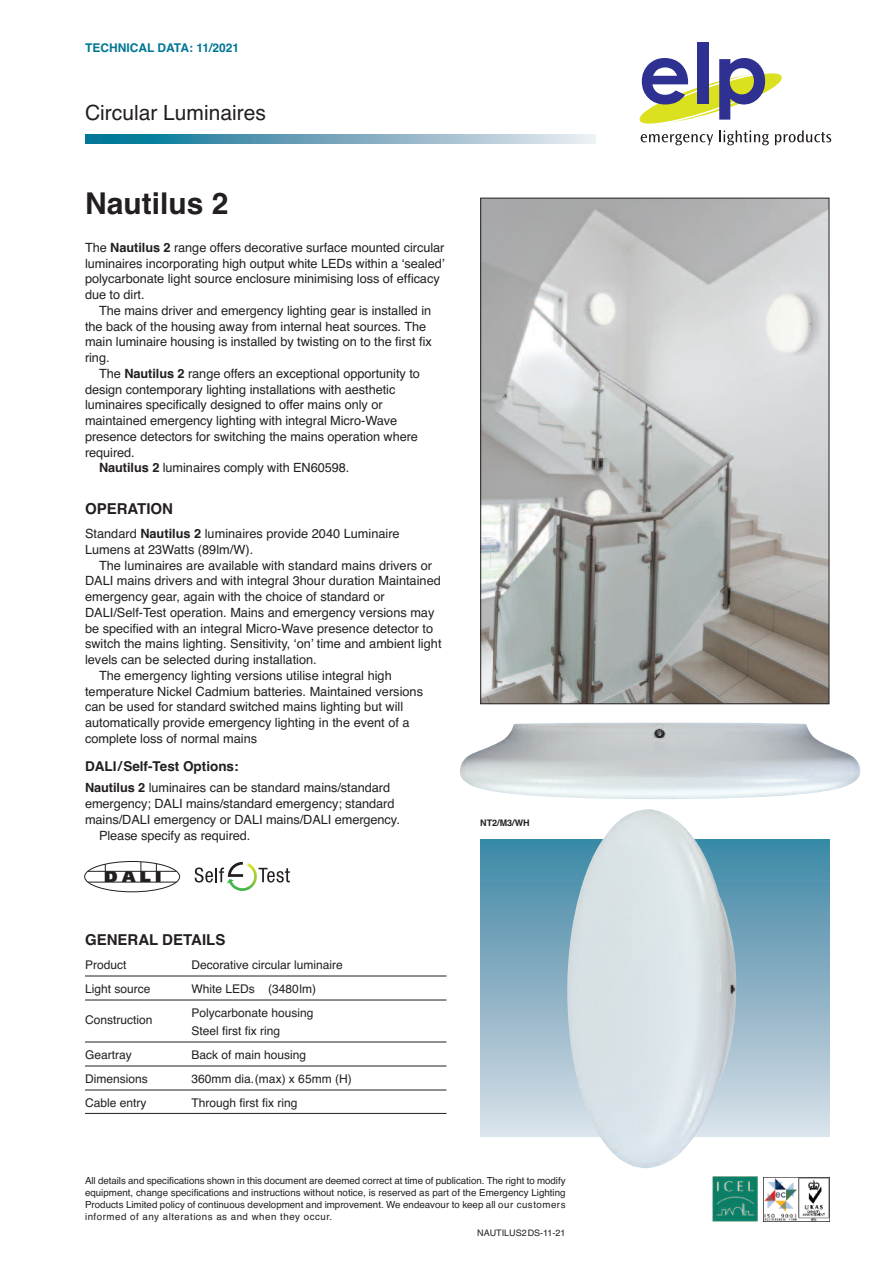
<style>
.page{position:relative;width:893px;height:1263px;background:#fff}
.page>*{position:absolute;margin:0;border:0;box-sizing:border-box;transform-origin:0 0}
.t1{font:700 30px "Helvetica";color:#231f20}
.t2{font:21px "Helvetica";color:#231f20}
.t3{font:900 15.3px "Frutiger";color:#231f20;scale:1.05 1}
.t4{font:700 15px "Helvetica";color:#231f20}
.t5{font:700 13.5px "Helvetica";color:#231f20}
.t6{font:12.75px/15.8px "Helvetica";letter-spacing:-.005em;color:#231f20}
.t7{font:12px/18px "Helvetica";color:#231f20}
.t8{font:700 12px "Helvetica";color:#017696}
.t9{font:9.75px/12px "Helvetica";letter-spacing:.05em;color:#231f20;text-align:justify}
.t10{font:9px "Helvetica";color:#231f20}
.t11{font:700 9px "Helvetica";color:#231f20}
.s1{font-weight:700}
</style>
<div class="page">
<img style="left:482px;top:200px;width:345px;height:502px">
<div style="left:480px;top:839px;width:349px;height:298px;background:linear-gradient(to bottom,#3c85a4,#dadfe8)"></div>
<svg style="left:85px;top:134px;width:510px;height:9px;background:#74aabf"></svg>
<hr style="left:85px;top:976px;width:361px;height:1px;background:#231f20">
<hr style="left:85px;top:1000px;width:361px;height:1px;background:#231f20">
<hr style="left:85px;top:1042px;width:361px;height:1px;background:#231f20">
<hr style="left:85px;top:1066px;width:361px;height:1px;background:#231f20">
<hr style="left:85px;top:1090px;width:361px;height:1px;background:#231f20">
<hr style="left:85px;top:1113px;width:361px;height:1px;background:#231f20">
<div style="left:697px;top:42px;width:11px;height:61px;background:#2e3092"></div>
<svg style="left:640px;top:58px;width:191px;height:87px"></svg>
<img style="left:567px;top:809px;width:169px;height:326px">
<div style="left:84px;top:861px;width:96px;height:31px;border:1px solid #231f20;border-radius:50%"></div>
<hr style="left:88px;top:871px;width:88px;height:1px;background:#231f20">
<hr style="left:88px;top:882px;width:88px;height:1px;background:#231f20">
<svg style="left:105px;top:864px;width:1px;height:18px"></svg>
<svg style="left:141px;top:862px;width:1px;height:20px"></svg>
<svg style="left:156px;top:864px;width:1px;height:18px"></svg>
<svg style="left:195px;top:862px;width:95px;height:29px"></svg>
<img style="left:712px;top:1177px;width:45px;height:44px">
<img style="left:763px;top:1177px;width:67px;height:44px">
<img style="left:460px;top:722px;width:401px;height:77px">
<p class="t8" style="left:85px;top:40px;width:156px">TECHNICAL DATA: 11/2021</p>
<h2 class="t2" style="left:85px;top:100px;width:182px">Circular Luminaires</h2>
<h1 class="t1" style="left:85px;top:186px;width:145px">Nautilus 2</h1>
<p class="t6" style="left:85px;top:240px;width:361px">The <span class="s1">Nautilus 2</span> range offers decorative surface mounted circular luminaires incorporating high output white LEDs within a ‘sealed’ polycarbonate light source enclosure minimising loss of efficacy due to dirt.</p>
<p class="t6" style="left:85px;top:303px;width:348px;text-indent:14px">The mains driver and emergency lighting gear is installed in the back of the housing away from internal heat sources. The main luminaire housing is installed by twisting on to the first fix ring.</p>
<p class="t6" style="left:99px;top:366px;width:322px">The <span class="s1">Nautilus 2</span> range offers an exceptional opportunity to</p>
<p class="t6" style="left:85px;top:381px;width:312px">design contemporary lighting installations with aesthetic</p>
<p class="t6" style="left:85px;top:397px;width:299px">luminaires specifically designed to offer mains only or</p>
<p class="t6" style="left:85px;top:413px;width:314px">maintained emergency lighting with integral Micro-Wave</p>
<p class="t6" style="left:85px;top:429px;width:335px">presence detectors for switching the mains operation where</p>
<p class="t6" style="left:85px;top:444px;width:51px">required.</p>
<p class="t6" style="left:99px;top:460px;width:252px"><span class="s1">Nautilus 2</span> luminaires comply with EN60598.</p>
<p class="t4" style="left:85px;top:500px;width:90px">OPERATION</p>
<p class="t6" style="left:85px;top:526px;width:316px">Standard <span class="s1">Nautilus 2</span> luminaires provide 2040 Luminaire<br>Lumens at 23Watts (89lm/W).</p>
<p class="t6" style="left:99px;top:557px;width:335px">The luminaires are available with standard mains drivers or</p>
<p class="t6" style="left:85px;top:573px;width:357px">DALI mains drivers and with integral 3hour duration Maintained</p>
<p class="t6" style="left:85px;top:589px;width:301px">emergency gear, again with the choice of standard or</p>
<p class="t6" style="left:85px;top:605px;width:351px">DALI/Self-Test operation. Mains and emergency versions may</p>
<p class="t6" style="left:85px;top:620px;width:350px">be specified with an integral Micro-Wave presence detector to</p>
<p class="t6" style="left:85px;top:636px;width:358px">switch the mains lighting. Sensitivity, ‘on’ time and ambient light</p>
<p class="t6" style="left:85px;top:652px;width:233px">levels can be selected during installation.</p>
<p class="t6" style="left:99px;top:668px;width:294px">The emergency lighting versions utilise integral high</p>
<p class="t6" style="left:85px;top:683px;width:340px">temperature Nickel Cadmium batteries. Maintained versions</p>
<p class="t6" style="left:85px;top:699px;width:320px">can be used for standard switched mains lighting but will</p>
<p class="t6" style="left:85px;top:715px;width:326px">automatically provide emergency lighting in the event of a</p>
<p class="t6" style="left:85px;top:731px;width:174px">complete loss of normal mains</p>
<p class="t5" style="left:85px;top:759px;width:155px">DALI/Self-Test Options:</p>
<p class="t6" style="left:85px;top:780px;width:307px"><span class="s1">Nautilus 2</span> luminaires can be standard mains/standard</p>
<p class="t6" style="left:85px;top:796px;width:311px">emergency; DALI mains/standard emergency; standard</p>
<p class="t6" style="left:85px;top:812px;width:316px">mains/DALI emergency or DALI mains/DALI emergency.</p>
<p class="t6" style="left:99px;top:827px;width:153px">Please specify as required.</p>
<p class="t3" style="left:104px;top:871px;width:56px">DALI</p>
<p class="t4" style="left:85px;top:931px;width:142px">GENERAL DETAILS</p>
<p class="t7" style="left:85px;top:955px;width:43px">Product</p>
<p class="t7" style="left:191px;top:955px;width:153px">Decorative circular luminaire</p>
<p class="t7" style="left:85px;top:979px;width:67px">Light source</p>
<p class="t7" style="left:191px;top:979px;width:126px">White LEDs (3480lm)</p>
<p class="t7" style="left:85px;top:1011px;width:69px">Construction</p>
<p class="t7" style="left:191px;top:1003px;width:124px">Polycarbonate housing<br>Steel first fix ring</p>
<p class="t7" style="left:85px;top:1045px;width:48px">Geartray</p>
<p class="t7" style="left:191px;top:1045px;width:116px">Back of main housing</p>
<p class="t7" style="left:85px;top:1069px;width:64px">Dimensions</p>
<p class="t7" style="left:191px;top:1069px;width:162px">360mm dia.(max) x 65mm (H)</p>
<p class="t7" style="left:85px;top:1093px;width:63px">Cable entry</p>
<p class="t7" style="left:191px;top:1093px;width:108px">Through first fix ring</p>
<p class="t11" style="left:480px;top:818px;width:51px">NT2/M3/WH</p>
<p class="t9" style="left:85px;top:1175px;width:482px">All details and specifications shown in this document are deemed correct at time of publication. The right to modify equipment, change specifications and instructions without notice, is reserved as part of the Emergency Lighting Products Limited policy of continuous development and improvement. We endeavour to keep all our customers informed of any alterations as and when they occur.</p>
<p class="t10" style="left:477px;top:1227px;width:90px">NAUTILUS2DS-11-21</p>
</div>
